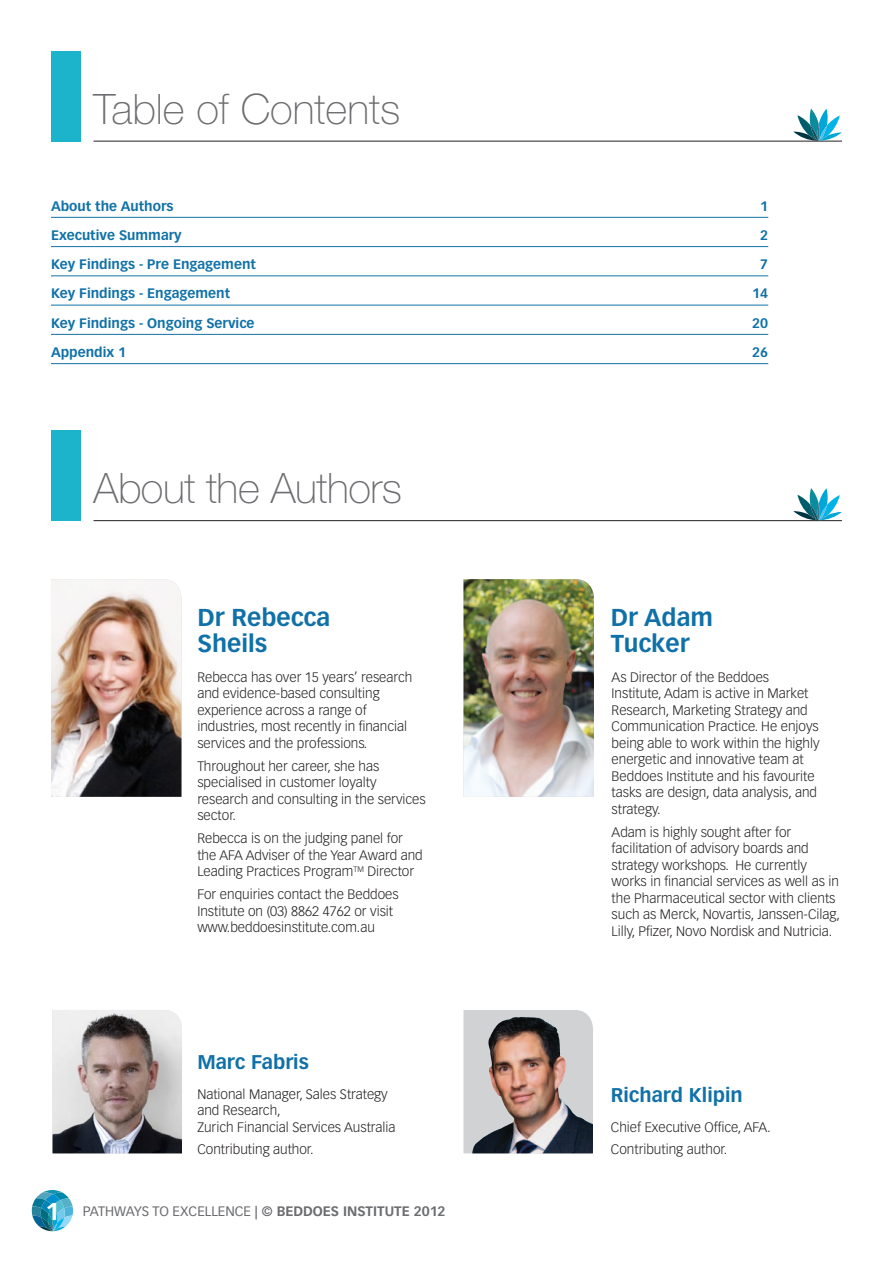
<style>
.page{position:relative;width:893px;height:1263px;background:#fff}
.page>*{position:absolute;margin:0;border:0;box-sizing:border-box;transform-origin:0 0}
.t1{font:100 42px "Helvetica Neue LT Std";letter-spacing:-.01em;color:#6c6d70}
.t2{font:700 24px/25.5px "Vectora LH";color:#1071a8}
.t3{font:700 19.5px "Vectora LH";color:#1071a8}
.t4{font:300 13.5px/16.5px "Vectora LH";color:#231f20}
.t5{font:700 13.5px "Vectora LH";color:#1071a8}
.t6{font:700 13.5px "Vectora LH";color:#6c6d70}
.s1{font-size:24px;color:#fff}
.s2{font-weight:400}
</style>
<div class="page">
<svg style="left:32px;top:1190px;width:41px;height:41px"></svg>
<hr style="left:94px;top:141px;width:748px;height:1px;background:#231f20">
<div style="left:51px;top:51px;width:30px;height:90px;background:#1bb4cb"></div>
<svg style="left:793px;top:109px;width:49px;height:32px"></svg>
<hr style="left:51px;top:217px;width:717px;height:1px;background:#1071a8">
<hr style="left:51px;top:246px;width:717px;height:1px;background:#1071a8">
<hr style="left:51px;top:275px;width:717px;height:1px;background:#1071a8">
<hr style="left:51px;top:305px;width:717px;height:1px;background:#1071a8">
<hr style="left:51px;top:334px;width:717px;height:1px;background:#1071a8">
<hr style="left:51px;top:363px;width:717px;height:1px;background:#1071a8">
<img style="left:51px;top:579px;width:130px;height:218px">
<img style="left:463px;top:579px;width:131px;height:218px">
<svg style="left:463px;top:1010px;width:126px;height:143px;background:#d3d4d5"></svg>
<img style="left:472px;top:1017px;width:121px;height:136px">
<img style="left:53px;top:1010px;width:129px;height:143px">
<hr style="left:94px;top:520px;width:748px;height:1px;background:#231f20">
<div style="left:51px;top:431px;width:30px;height:90px;background:#1bb4cb"></div>
<svg style="left:793px;top:488px;width:49px;height:32px"></svg>
<h1 class="t1" style="left:94px;top:85px;width:308px">Table of Contents</h1>
<p class="t5" style="left:51px;top:198px;width:124px">About the Authors</p>
<p class="t5" style="left:760px;top:198px;width:9px">1</p>
<p class="t5" style="left:51px;top:227px;width:132px">Executive Summary</p>
<p class="t5" style="left:760px;top:227px;width:9px">2</p>
<p class="t5" style="left:51px;top:256px;width:207px">Key Findings - Pre Engagement</p>
<p class="t5" style="left:760px;top:256px;width:9px">7</p>
<p class="t5" style="left:51px;top:285px;width:181px">Key Findings - Engagement</p>
<p class="t5" style="left:752px;top:285px;width:17px">14</p>
<p class="t5" style="left:51px;top:315px;width:205px">Key Findings - Ongoing Service</p>
<p class="t5" style="left:752px;top:315px;width:17px">20</p>
<p class="t5" style="left:51px;top:344px;width:77px">Appendix 1</p>
<p class="t5" style="left:752px;top:344px;width:17px">26</p>
<h1 class="t1" style="left:94px;top:464px;width:310px">About the Authors</h1>
<h2 class="t2" style="left:197px;top:605px;width:134px">Dr Rebecca<br>Sheils</h2>
<h2 class="t2" style="left:611px;top:605px;width:104px">Dr Adam<br>Tucker</h2>
<p class="t4" style="left:197px;top:669px;width:216px">Rebecca has over 15 years’ research and evidence-based consulting experience across a range of industries, most recently in financial services and the professions.</p>
<p class="t4" style="left:197px;top:758px;width:230px">Throughout her career, she has specialised in customer loyalty research and consulting in the services sector.</p>
<p class="t4" style="left:197px;top:830px;width:227px">Rebecca is on the judging panel for the AFA Adviser of the Year Award and<br>Leading Practices Program<sup>TM</sup> Director</p>
<p class="t4" style="left:197px;top:886px;width:203px">For enquiries contact the Beddoes<br>Institute on (03) 8862 4762 or visit www.beddoesinstitute.com.au</p>
<h3 class="t3" style="left:197px;top:1050px;width:113px">Marc Fabris</h3>
<p class="t4" style="left:197px;top:1086px;width:200px">National Manager, Sales Strategy and Research,<br>Zurich Financial Services Australia</p>
<p class="t4" style="left:197px;top:1141px;width:118px">Contributing author.</p>
<p class="t6" style="left:45px;top:1203px;width:402px"><span class="s1">1</span> <span class="s2">PATHWAYS TO EXCELLENCE</span> | © BEDDOES INSTITUTE 2012</p>
<p class="t4" style="left:612px;top:669px;width:209px">As Director of the Beddoes<br>Institute, Adam is active in Market<br>Research, Marketing Strategy and<br>Communication Practice. He enjoys being able to work within the highly energetic and innovative team at<br>Beddoes Institute and his favourite tasks are design, data analysis, and strategy.</p>
<p class="t4" style="left:612px;top:824px;width:230px">Adam is highly sought after for facilitation of advisory boards and strategy workshops. He currently works in financial services as well as in the Pharmaceutical sector with clients such as Merck, Novartis, Janssen-Cilag, Lilly, Pfizer, Novo Nordisk and Nutricia.</p>
<h3 class="t3" style="left:611px;top:1083px;width:133px">Richard Klipin</h3>
<p class="t4" style="left:611px;top:1115px;width:161px;line-height:23px">Chief Executive Office, AFA.<br>Contributing author.</p>
</div>
